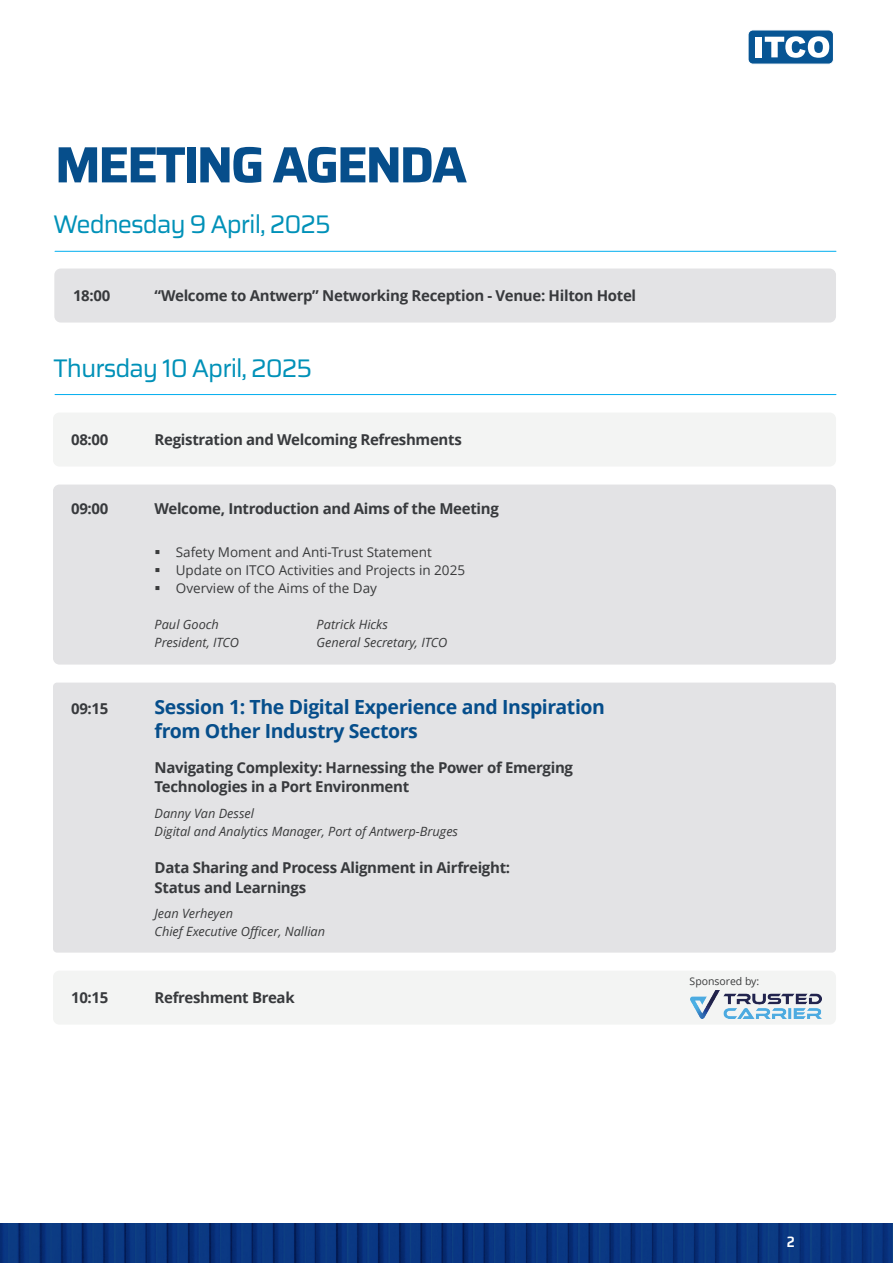
<style>
.page{position:relative;width:893px;height:1263px;background:#fff}
.page>*{position:absolute;margin:0;border:0;box-sizing:border-box;transform-origin:0 0}
.t1{font:700 51px "Saira";letter-spacing:-.05em;color:#064e8b}
.t2{font:25.5px "Saira";letter-spacing:-.04em;color:#0091b8}
.t3{font:700 19.5px/24px "Open Sans";letter-spacing:-.02em;color:#064e8b}
.t4{font:700 15px/19.5px "Open Sans";letter-spacing:-.02em;color:#383a3d}
.t5{font:600 semi-condensed 15px "Saira";color:#fff}
.t6{font:13.5px "Open Sans";color:#3a3b3c}
.t7{font:italic 12.75px/18px "Open Sans";color:#3a3b3c}
.t8{font:10.5px "Open Sans";color:#3a3b3c}
</style>
<div class="page">
<div style="left:54px;top:268px;width:782px;height:54px;background:#e3e3e5;border-radius:6px"></div>
<div style="left:53px;top:412px;width:783px;height:54px;background:#f3f4f3;border-radius:6px"></div>
<div style="left:53px;top:971px;width:783px;height:54px;background:#f3f4f3;border-radius:6px"></div>
<div style="left:53px;top:484px;width:783px;height:180px;background:#e3e3e5;border-radius:6px"></div>
<img style="left:0;top:1223px;width:893px;height:40px">
<div style="left:747px;top:29px;width:87px;height:36px;background:#075594;border:1px solid #fff;border-radius:5px"></div>
<div style="left:755px;top:37px;width:7px;height:20px;background:#fff"></div>
<svg style="left:765px;top:36px;width:64px;height:22px"></svg>
<div style="left:53px;top:682px;width:783px;height:271px;background:#e3e3e5;border-radius:4px"></div>
<hr style="left:55px;top:251px;width:781px;height:1px;background:#00aeef">
<hr style="left:55px;top:394px;width:781px;height:1px;background:#00aeef">
<img style="left:690px;top:990px;width:131px;height:28px">
<h1 class="t1" style="left:55px;top:124px;width:414px">MEETING AGENDA</h1>
<h2 class="t2" style="left:53px;top:204px;width:279px">Wednesday 9 April, 2025</h2>
<p class="t4" style="left:73px;top:288px;width:39px">18:00</p>
<p class="t4" style="left:155px;top:288px;width:483px">“Welcome to Antwerp” Networking Reception - Venue: Hilton Hotel</p>
<h2 class="t2" style="left:53px;top:349px;width:261px">Thursday 10 April, 2025</h2>
<p class="t4" style="left:71px;top:432px;width:39px">08:00</p>
<p class="t4" style="left:155px;top:432px;width:309px">Registration and Welcoming Refreshments</p>
<p class="t4" style="left:71px;top:501px;width:39px">09:00</p>
<p class="t4" style="left:155px;top:500px;width:346px">Welcome, Introduction and Aims of the Meeting</p>
<p class="t6" style="left:155px;top:546px;width:279px">▪ Safety Moment and Anti-Trust Statement</p>
<p class="t6" style="left:155px;top:564px;width:312px">▪ Update on ITCO Activities and Projects in 2025</p>
<p class="t6" style="left:155px;top:582px;width:224px">▪ Overview of the Aims of the Day</p>
<p class="t7" style="left:155px;top:616px;width:66px">Paul Gooch</p>
<p class="t7" style="left:317px;top:616px;width:73px">Patrick Hicks</p>
<p class="t7" style="left:155px;top:634px;width:86px">President, ITCO</p>
<p class="t7" style="left:317px;top:634px;width:132px">General Secretary, ITCO</p>
<p class="t4" style="left:71px;top:701px;width:39px">09:15</p>
<h3 class="t3" style="left:155px;top:697px;width:452px">Session 1: The Digital Experience and Inspiration from Other Industry Sectors</h3>
<p class="t4" style="left:155px;top:759px;width:420px">Navigating Complexity: Harnessing the Power of Emerging<br>Technologies in a Port Environment</p>
<p class="t7" style="left:155px;top:805px;width:305px">Danny Van Dessel<br>Digital and Analytics Manager, Port of Antwerp-Bruges</p>
<p class="t4" style="left:155px;top:860px;width:357px">Data Sharing and Process Alignment in Airfreight:<br>Status and Learnings</p>
<p class="t7" style="left:155px;top:906px;width:172px">Jean Verheyen<br>Chief Executive Officer, Nallian</p>
<p class="t4" style="left:71px;top:990px;width:39px">10:15</p>
<p class="t4" style="left:155px;top:990px;width:142px">Refreshment Break</p>
<p class="t8" style="left:690px;top:977px;width:71px">Sponsored by:</p>
<p class="t5" style="left:787px;top:1230px;width:9px">2</p>
</div>
